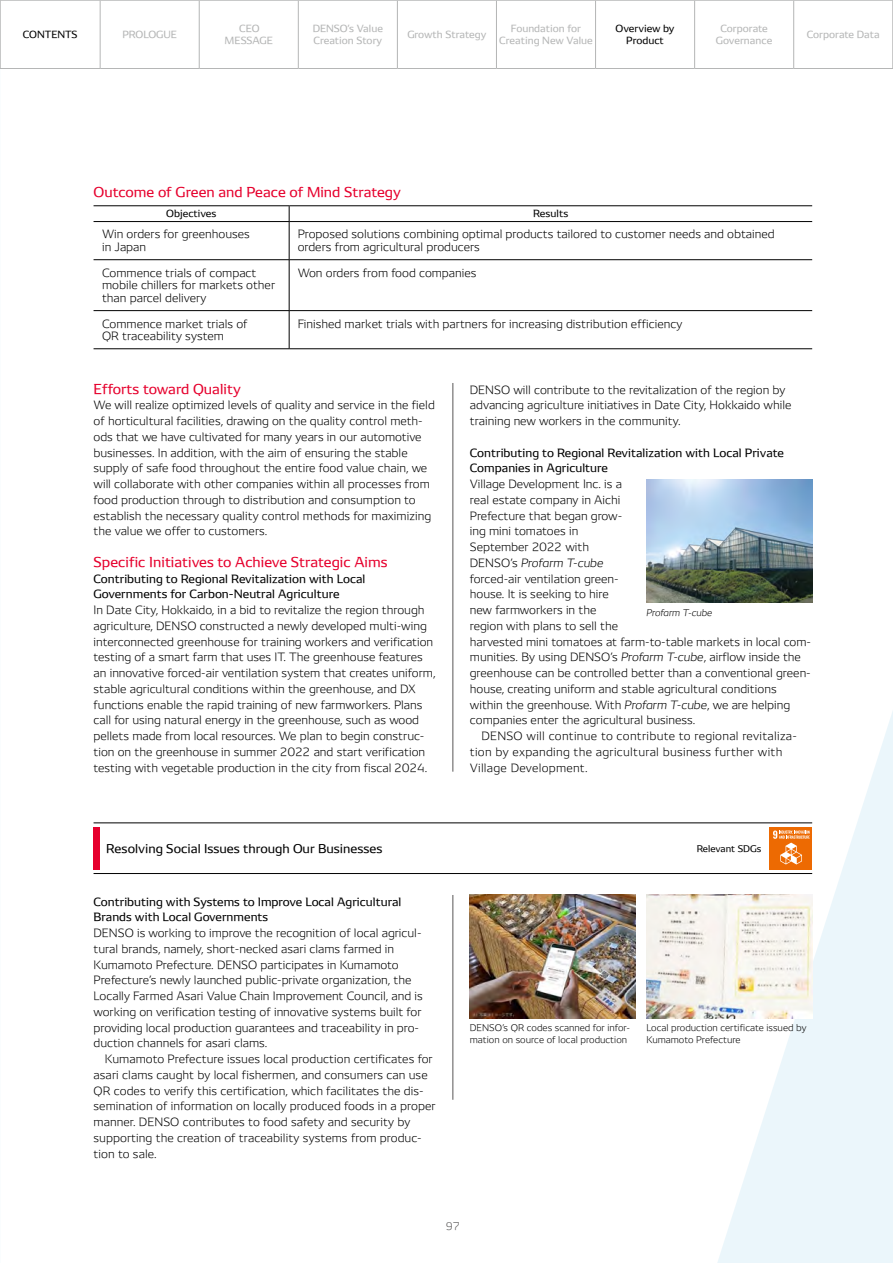
<style>
.page{position:relative;width:893px;height:1263px;background:#fff}
.page>*{position:absolute;margin:0;border:0;box-sizing:border-box;transform-origin:0 0}
.t1{font:13.5px "DENSOTP2017";color:#e6002d}
.t2{font:12px "DENSO Sans TP2017";color:#000}
.t3{font:300 11.25px/15.8px "DENSOTP2017";color:#000}
.t4{font:11.25px/15.8px "DENSOTP2017";color:#000}
.t5{font:300 11.25px/15.8px "DENSOTP2017";letter-spacing:.025em;color:#000}
.t6{font:300 10.5px "DENSO Sans TP2017";color:#595757}
.t7{font:9.75px/12px "DENSO Sans TP2017";color:#b5b6b6;text-align:center}
.t8{font:9.75px/12px "DENSO Sans TP2017";color:#000;text-align:center}
.t9{font:9.75px "DENSOTP2017";color:#000}
.t10{font:300 9px/12px "DENSOTP2017";color:#000}
.t11{font:9px "DENSOTP2017";letter-spacing:-.005em;color:#000}
</style>
<div class="page">
<svg style="left:597px;top:553px;width:296px;height:710px"></svg>
<hr style="left:453px;top:383px;width:1px;height:389px;background:#595757">
<hr style="left:453px;top:895px;width:1px;height:205px;background:#595757">
<svg style="left:289px;top:206px;width:1px;height:15px"></svg>
<hr style="left:289px;top:222px;width:1px;height:37px;background:#000">
<hr style="left:289px;top:260px;width:1px;height:50px;background:#000">
<hr style="left:289px;top:311px;width:1px;height:38px;background:#000">
<hr style="left:94px;top:205px;width:195px;height:1px;background:#000">
<hr style="left:289px;top:205px;width:523px;height:1px;background:#000">
<hr style="left:94px;top:221px;width:195px;height:1px;background:#000">
<hr style="left:289px;top:221px;width:523px;height:1px;background:#000">
<hr style="left:94px;top:259px;width:195px;height:1px;background:#000">
<hr style="left:289px;top:259px;width:523px;height:1px;background:#000">
<hr style="left:94px;top:310px;width:195px;height:1px;background:#000">
<hr style="left:289px;top:310px;width:523px;height:1px;background:#000">
<hr style="left:94px;top:348px;width:195px;height:1px;background:#000">
<hr style="left:289px;top:348px;width:523px;height:1px;background:#000">
<img style="left:646px;top:895px;width:166px;height:123px">
<img style="left:470px;top:895px;width:166px;height:123px">
<hr style="left:94px;top:823px;width:718px;height:1px;background:#000">
<hr style="left:94px;top:873px;width:718px;height:1px;background:#000">
<div style="left:94px;top:827px;width:6px;height:42px;background:#e6002d"></div>
<div style="left:770px;top:827px;width:42px;height:42px;background:#ed6a02"></div>
<svg style="left:773px;top:830px;width:37px;height:34px"></svg>
<img style="left:646px;top:479px;width:166px;height:124px">
<hr style="left:100px;top:68px;width:99px;height:1px;background:#b5b6b6">
<hr style="left:199px;top:68px;width:99px;height:1px;background:#b5b6b6">
<hr style="left:596px;top:68px;width:99px;height:1px;background:#b5b6b6">
<hr style="left:695px;top:68px;width:99px;height:1px;background:#b5b6b6">
<hr style="left:794px;top:68px;width:99px;height:1px;background:#b5b6b6">
<hr style="left:298px;top:68px;width:99px;height:1px;background:#b5b6b6">
<hr style="left:397px;top:68px;width:99px;height:1px;background:#b5b6b6">
<hr style="left:496px;top:68px;width:100px;height:1px;background:#b5b6b6">
<hr style="left:100px;top:0;width:99px;height:1px;background:#b5b6b6">
<hr style="left:199px;top:0;width:99px;height:1px;background:#b5b6b6">
<hr style="left:298px;top:0;width:99px;height:1px;background:#b5b6b6">
<hr style="left:397px;top:0;width:99px;height:1px;background:#b5b6b6">
<hr style="left:496px;top:0;width:100px;height:1px;background:#b5b6b6">
<hr style="left:596px;top:0;width:99px;height:1px;background:#b5b6b6">
<hr style="left:695px;top:0;width:99px;height:1px;background:#b5b6b6">
<hr style="left:794px;top:0;width:99px;height:1px;background:#b5b6b6">
<hr style="left:199px;top:0;width:1px;height:64px;background:#b5b6b6">
<hr style="left:298px;top:0;width:1px;height:64px;background:#b5b6b6">
<hr style="left:397px;top:0;width:1px;height:64px;background:#b5b6b6">
<hr style="left:496px;top:0;width:1px;height:64px;background:#b5b6b6">
<hr style="left:595px;top:0;width:1px;height:64px;background:#b5b6b6">
<hr style="left:694px;top:0;width:1px;height:64px;background:#b5b6b6">
<hr style="left:793px;top:0;width:1px;height:64px;background:#b5b6b6">
<hr style="left:892px;top:0;width:1px;height:64px;background:#b5b6b6">
<hr style="left:0;top:0;width:100px;height:1px;background:#b5b6b6">
<hr style="left:0;top:0;width:1px;height:64px;background:#b5b6b6">
<hr style="left:100px;top:0;width:1px;height:64px;background:#b5b6b6">
<hr style="left:0;top:68px;width:100px;height:1px;background:#b5b6b6">
<p class="t8" style="left:23px;top:29px;width:56px">CONTENTS</p>
<p class="t7" style="left:122px;top:29px;width:56px">PROLOGUE</p>
<p class="t7" style="left:225px;top:23px;width:50px">CEO<br>MESSAGE</p>
<p class="t7" style="left:313px;top:23px;width:72px;text-align:left">DENSO’s Value<br>Creation Story</p>
<p class="t7" style="left:407px;top:29px;width:81px">Growth Strategy</p>
<p class="t7" style="left:499px;top:23px;width:95px">Foundation for<br>Creating New Value</p>
<p class="t8" style="left:615px;top:23px;width:61px">Overview by<br>Product</p>
<p class="t7" style="left:716px;top:23px;width:58px">Corporate<br>Governance</p>
<p class="t7" style="left:807px;top:29px;width:75px">Corporate Data</p>
<p class="t1" style="left:94px;top:184px;width:309px">Outcome of Green and Peace of Mind Strategy</p>
<p class="t9" style="left:166px;top:208px;width:52px">Objectives</p>
<p class="t9" style="left:533px;top:208px;width:37px">Results</p>
<p class="t3" style="left:102px;top:228px;width:149px;line-height:12.8px">Win orders for greenhouses in Japan</p>
<p class="t3" style="left:298px;top:228px;width:478px;line-height:12.8px">Proposed solutions combining optimal products tailored to customer needs and obtained orders from agricultural producers</p>
<p class="t3" style="left:102px;top:266px;width:175px;line-height:12.8px">Commence trials of compact mobile chillers for markets other than parcel delivery</p>
<p class="t3" style="left:298px;top:265px;width:180px">Won orders from food companies</p>
<p class="t3" style="left:102px;top:317px;width:147px;line-height:12.8px">Commence market trials of<br>QR traceability system</p>
<p class="t3" style="left:298px;top:316px;width:386px">Finished market trials with partners for increasing distribution efficiency</p>
<p class="t1" style="left:94px;top:381px;width:149px">Efforts toward Quality</p>
<p class="t3" style="left:94px;top:398px;width:343px">We will realize optimized levels of quality and service in the field of horticultural facilities, drawing on the quality control meth&shy;ods that we have cultivated for many years in our automotive businesses. In addition, with the aim of ensuring the stable supply of safe food throughout the entire food value chain, we will collaborate with other companies within all processes from food production through to distribution and consumption to establish the necessary quality control methods for maximizing the value we offer to customers.</p>
<p class="t1" style="left:94px;top:554px;width:296px">Specific Initiatives to Achieve Strategic Aims</p>
<p class="t4" style="left:94px;top:571px;width:273px">Contributing to Regional Revitalization with Local<br>Governments for Carbon-Neutral Agriculture</p>
<p class="t3" style="left:94px;top:602px;width:343px">In Date City, Hokkaido, in a bid to revitalize the region through agriculture, DENSO constructed a newly developed multi-wing interconnected greenhouse for training workers and verification testing of a smart farm that uses IT. The greenhouse features an innovative forced-air ventilation system that creates uniform, stable agricultural conditions within the greenhouse, and DX functions enable the rapid training of new farmworkers. Plans call for using natural energy in the greenhouse, such as wood pellets made from local resources. We plan to begin construc&shy;tion on the greenhouse in summer 2022 and start verification testing with vegetable production in the city from fiscal 2024.</p>
<p class="t3" style="left:470px;top:382px;width:323px">DENSO will contribute to the revitalization of the region by advancing agriculture initiatives in Date City, Hokkaido while training new workers in the community.</p>
<p class="t4" style="left:470px;top:445px;width:316px">Contributing to Regional Revitalization with Local Private<br>Companies in Agriculture</p>
<p class="t3" style="left:470px;top:476px;width:343px">Village Development Inc. is a<br>real estate company in Aichi<br>Prefecture that began grow-<br>ing mini tomatoes in<br>September 2022 with<br>DENSO’s Profarm T-cube<br>forced-air ventilation green-<br>house. It is seeking to hire<br>new farmworkers in the<br>region with plans to sell the<br>harvested mini tomatoes at farm-to-table markets in local com&shy;munities. By using DENSO’s Profarm T-cube, airflow inside the greenhouse can be controlled better than a conventional green&shy;house, creating uniform and stable agricultural conditions within the greenhouse. With Profarm T-cube, we are helping companies enter the agricultural business.</p>
<p class="t5" style="left:470px;top:728px;width:329px;text-indent:12px">DENSO will continue to contribute to regional revitaliza&shy;tion by expanding the agricultural business further with<br>Village Development.</p>
<p class="t10" style="left:646px;top:606px;width:68px">Profarm T-cube</p>
<p class="t2" style="left:106px;top:841px;width:278px">Resolving Social Issues through Our Businesses</p>
<p class="t11" style="left:697px;top:843px;width:66px">Relevant SDGs</p>
<p class="t4" style="left:94px;top:894px;width:309px">Contributing with Systems to Improve Local Agricultural<br>Brands with Local Governments</p>
<p class="t3" style="left:94px;top:925px;width:331px">DENSO is working to improve the recognition of local agricul&shy;tural brands, namely, short-necked asari clams farmed in Kumamoto Prefecture. DENSO participates in Kumamoto Prefecture’s newly launched public-private organization, the Locally Farmed Asari Value Chain Improvement Council, and is working on verification testing of innovative systems built for providing local production guarantees and traceability in pro&shy;duction channels for asari clams.</p>
<p class="t3" style="left:94px;top:1051px;width:344px;text-indent:11px">Kumamoto Prefecture issues local production certificates for asari clams caught by local fishermen, and consumers can use QR codes to verify this certification, which facilitates the dis&shy;semination of information on locally produced foods in a proper manner. DENSO contributes to food safety and security by supporting the creation of traceability systems from produc&shy;tion to sale.</p>
<p class="t10" style="left:470px;top:1022px;width:162px">DENSO’s QR codes scanned for infor&shy;mation on source of local production</p>
<p class="t10" style="left:646px;top:1022px;width:162px">Local production certificate issued by<br>Kumamoto Prefecture</p>
<p class="t6" style="left:446px;top:1220px;width:16px">97</p>
</div>
